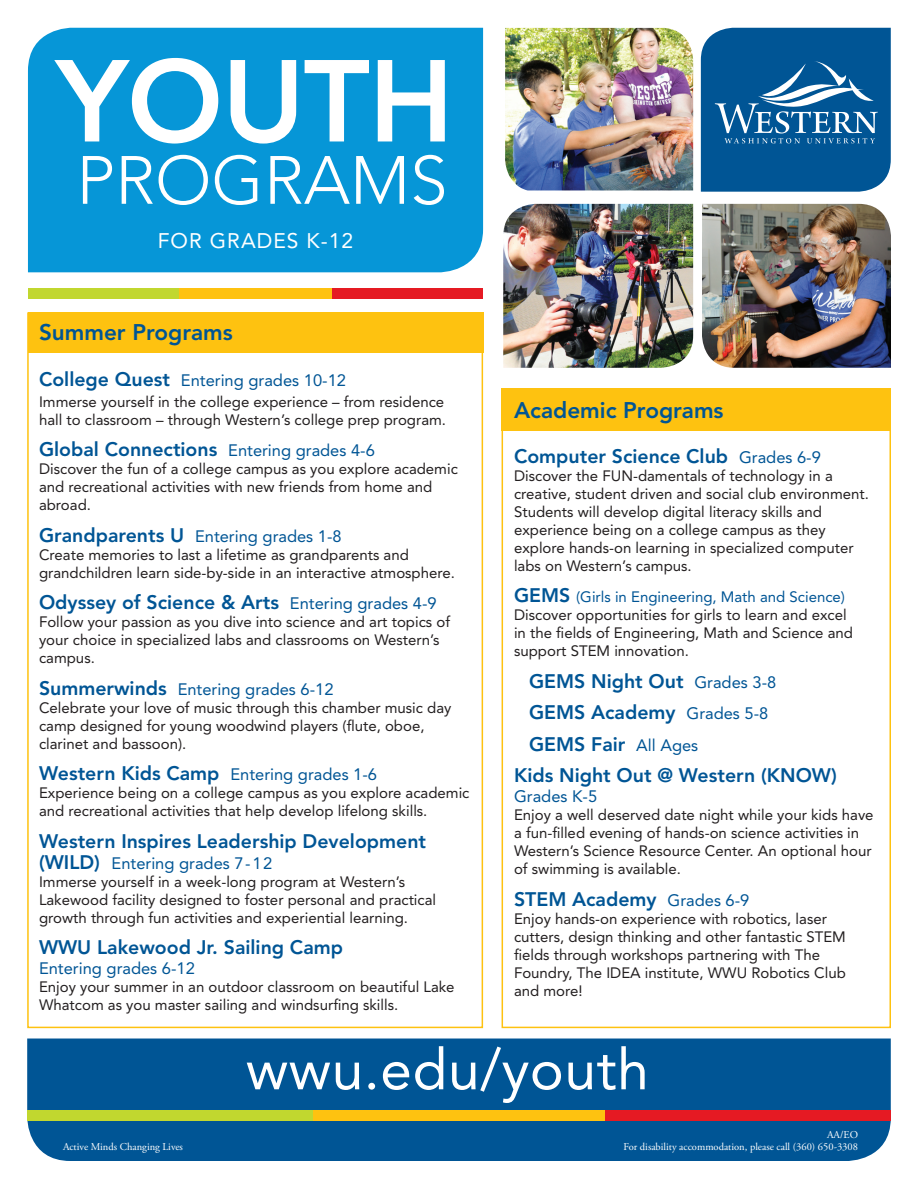
<style>
.page{position:relative;width:918px;height:1188px;background:#fff}
.page>*{position:absolute;margin:0;border:0;box-sizing:border-box;transform-origin:0 0}
.t1{font:800 115.05px "Avenir LT Std";letter-spacing:-.01em;color:#fff}
.t2{font:300 67.5px "Avenir LT Std";color:#fff}
.t3{font:57px "Avenir LT Std";letter-spacing:.01em;color:#fff}
.t4{font:800 22.5px "Avenir LT Std";color:#005595}
.t5{font:21px "Avenir LT Std";letter-spacing:.05em;color:#fff}
.t6{font:800 19.5px "Avenir LT Std";color:#005595}
.t7{font:16.5px "Avenir LT Std";color:#005595}
.t8{font:15px/18px "Avenir LT Std";color:#231f20}
.t9{font:10.5px "Adobe Garamond Pro";color:#fff}
.s1{font-weight:800;font-size:19.5px}
.s2{font-weight:400;font-size:16.5px}
.s3{font-weight:800;font-size:19.5px;color:#005595}
.s4{color:#005595}
</style>
<div class="page">
<div style="left:502px;top:389px;width:389px;height:42px;background:#fec210"></div>
<div style="left:28px;top:28px;width:455px;height:244px;background:#0696d7"></div>
<img style="left:505px;top:28px;width:188px;height:162px">
<img style="left:702px;top:204px;width:189px;height:164px">
<img style="left:503px;top:204px;width:190px;height:164px">
<svg style="left:701px;top:28px;width:190px;height:164px;background:#18659f"></svg>
<div style="left:27px;top:1039px;width:864px;height:122px;background:#005595"></div>
<div style="left:310px;top:1110px;width:295px;height:11px;background:#fec210"></div>
<div style="left:605px;top:1110px;width:286px;height:11px;background:#e51a23"></div>
<div style="left:27px;top:1110px;width:286px;height:11px;background:#c1d72f"></div>
<div style="left:177px;top:288px;width:155px;height:11px;background:#fec210"></div>
<div style="left:332px;top:288px;width:151px;height:11px;background:#e51a23"></div>
<div style="left:28px;top:288px;width:151px;height:11px;background:#c1d72f"></div>
<div style="left:28px;top:312px;width:455px;height:41px;background:#fec210"></div>
<h1 class="t1" style="left:56px;top:33px;width:400px">YOUTH</h1>
<h2 class="t2" style="left:76px;top:141px;width:373px">PROGRAMS</h2>
<h3 class="t5" style="left:158px;top:229px;width:197px">FOR GRADES K-12</h3>
<h3 class="t4" style="left:39px;top:319px;width:195px">Summer Programs</h3>
<p class="t7" style="left:39px;top:370px;width:308px"><span class="s1">College Quest</span> Entering grades 10-12</p>
<p class="t8" style="left:39px;top:393px;width:409px">Immerse yourself in the college experience – from residence hall to classroom – through Western’s college prep program.</p>
<h3 class="t6" style="left:39px;top:438px;width:337px">Global Connections <span class="s2">Entering grades 4-6</span></h3>
<p class="t8" style="left:39px;top:460px;width:420px">Discover the fun of a college campus as you explore academic and recreational activities with new friends from home and abroad.</p>
<p class="t7" style="left:39px;top:526px;width:304px"><span class="s1">Grandparents U</span> Entering grades 1-8</p>
<p class="t8" style="left:39px;top:546px;width:417px">Create memories to last a lifetime as grandparents and grandchildren learn side-by-side in an interactive atmosphere.</p>
<h3 class="t6" style="left:39px;top:591px;width:399px">Odyssey of Science &amp; Arts <span class="s2">Entering grades 4-9</span></h3>
<p class="t8" style="left:39px;top:613px;width:413px">Follow your passion as you dive into science and art topics of your choice in specialized labs and classrooms on Western’s campus.</p>
<p class="t7" style="left:39px;top:679px;width:296px"><span class="s1">Summerwinds</span> Entering grades 6-12</p>
<p class="t8" style="left:39px;top:699px;width:414px">Celebrate your love of music through this chamber music day camp designed for young woodwind players (flute, oboe, clarinet and bassoon).</p>
<p class="t7" style="left:39px;top:765px;width:340px"><span class="s1">Western Kids Camp</span> Entering grades 1-6</p>
<p class="t8" style="left:39px;top:784px;width:432px">Experience being on a college campus as you explore academic and recreational activities that help develop lifelong skills.</p>
<h3 class="t6" style="left:39px;top:829px;width:389px">Western Inspires Leadership Development</h3>
<p class="t7" style="left:39px;top:853px;width:235px"><span class="s1">(WILD)</span> Entering grades 7-12</p>
<p class="t8" style="left:39px;top:873px;width:399px">Immerse yourself in a week-long program at Western’s<br>Lakewood facility designed to foster personal and practical growth through fun activities and experiential learning.</p>
<h3 class="t6" style="left:39px;top:936px;width:306px">WWU Lakewood Jr. Sailing Camp</h3>
<p class="t7" style="left:39px;top:959px;width:157px">Entering grades 6-12</p>
<p class="t8" style="left:39px;top:978px;width:417px">Enjoy your summer in an outdoor classroom on beautiful Lake<br>Whatcom as you master sailing and windsurfing skills.</p>
<h3 class="t4" style="left:514px;top:396px;width:211px">Academic Programs</h3>
<h3 class="t6" style="left:514px;top:445px;width:308px">Computer Science Club <span class="s2">Grades 6-9</span></h3>
<p class="t8" style="left:514px;top:467px;width:356px">Discover the FUN-damentals of technology in a creative, student driven and social club environment.<br>Students will develop digital literacy skills and experience being on a college campus as they explore hands-on learning in specialized computer labs on Western’s campus.</p>
<p class="t8" style="left:514px;top:588px;width:341px"><span class="s3">GEMS</span> <span class="s4">(Girls in Engineering, Math and Science)<br></span>Discover opportunities for girls to learn and excel in the fields of Engineering, Math and Science and support STEM innovation.</p>
<h3 class="t6" style="left:529px;top:670px;width:249px">GEMS Night Out <span class="s2">Grades 3-8</span></h3>
<h3 class="t6" style="left:529px;top:701px;width:241px">GEMS Academy <span class="s2">Grades 5-8</span></h3>
<h3 class="t6" style="left:529px;top:733px;width:171px">GEMS Fair <span class="s2">All Ages</span></h3>
<h3 class="t6" style="left:514px;top:764px;width:324px">Kids Night Out @ Western (KNOW)</h3>
<p class="t7" style="left:514px;top:787px;width:85px">Grades K-5</p>
<p class="t8" style="left:514px;top:806px;width:361px">Enjoy a well deserved date night while your kids have a fun-filled evening of hands-on science activities in Western’s Science Resource Center. An optional hour of swimming is available.</p>
<h3 class="t6" style="left:514px;top:887px;width:237px">STEM Academy <span class="s2">Grades 6-9</span></h3>
<p class="t8" style="left:514px;top:910px;width:333px">Enjoy hands-on experience with robotics, laser cutters, design thinking and other fantastic STEM fields through workshops partnering with The Foundry, The IDEA institute, WWU Robotics Club and more!</p>
<h3 class="t3" style="left:246px;top:1036px;width:404px">wwu.edu/youth</h3>
<p class="t9" style="left:827px;top:1128px;width:32px">AA/EO</p>
<p class="t9" style="left:63px;top:1140px;width:122px">Active Minds Changing Lives</p>
<p class="t9" style="left:623px;top:1141px;width:236px">For disability accommodation, please call (360) 650-3308</p>
</div>
